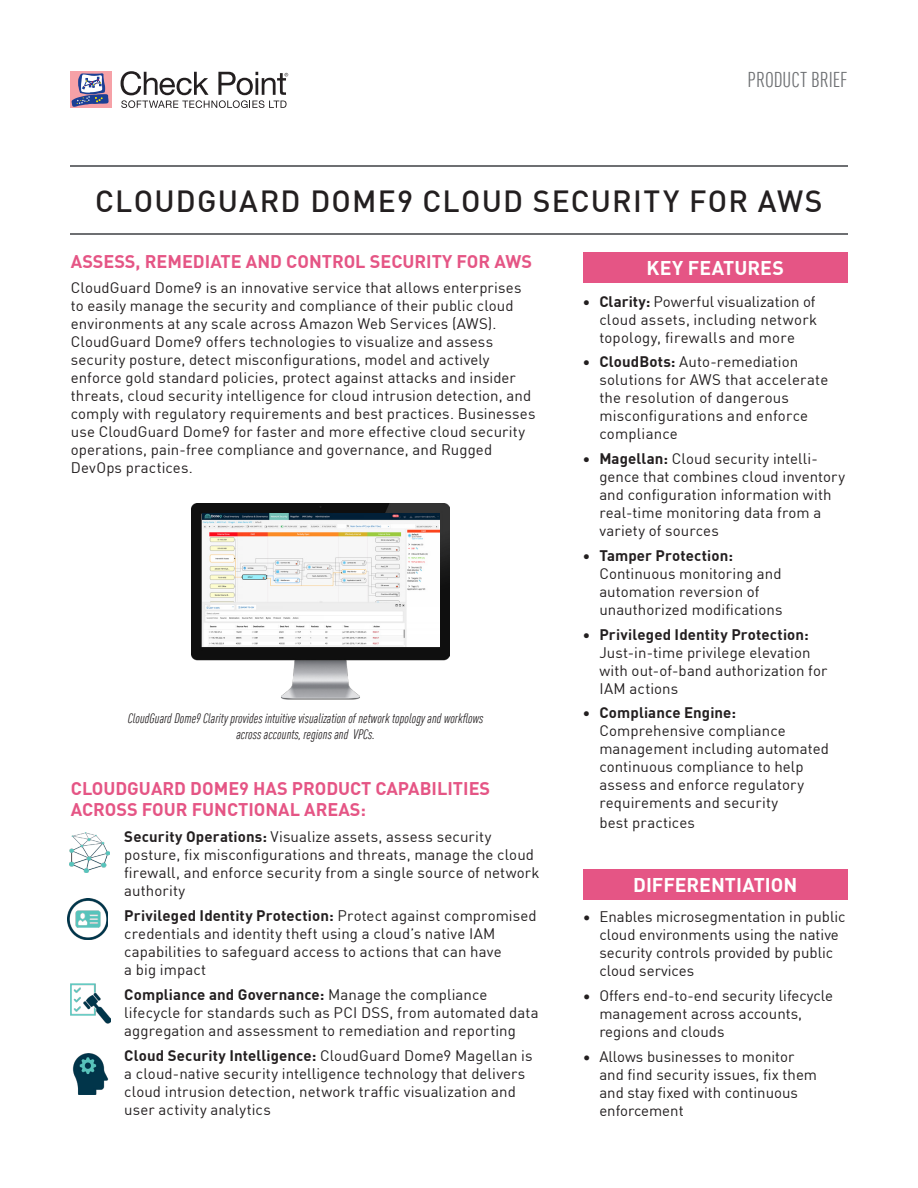
<style>
.page{position:relative;width:918px;height:1188px;background:#fff}
.page>*{position:absolute;margin:0;border:0;box-sizing:border-box;transform-origin:0 0}
.t1{font:500 30px "DIN Pro";letter-spacing:.04em;color:#231f20}
.t2{font:condensed 21px "DIN Pro";letter-spacing:-.005em;color:#6d6f72}
.t3{font:700 19.5px "DIN Pro";color:#fff}
.t4{font:700 18px/21px "DIN Pro";color:#e55585}
.t5{font:15px/18px "DIN Pro";letter-spacing:.005em;color:#231f20}
.t6{font:italic condensed 13.5px/16.2px "DIN Pro";letter-spacing:.005em;color:#231f20;text-align:center}
.s1{font-weight:700}
</style>
<div class="page">
<img style="left:192px;top:503px;width:257px;height:197px">
<img style="left:202px;top:514px;width:237px;height:133px">
<div style="left:583px;top:252px;width:265px;height:31px;background:#e55585"></div>
<hr style="left:70px;top:165px;width:778px;height:1px;background:#6d6f72">
<hr style="left:70px;top:233px;width:778px;height:2px;background:#6d6f72">
<div style="left:583px;top:869px;width:265px;height:31px;background:#e55585"></div>
<img style="left:69px;top:833px;width:40px;height:40px">
<img style="left:68px;top:899px;width:40px;height:40px">
<img style="left:71px;top:984px;width:40px;height:40px">
<img style="left:72px;top:1053px;width:37px;height:41px">
<div style="left:70px;top:72px;width:41px;height:36px;background:#f6a1a7"></div>
<svg style="left:71px;top:73px;width:38px;height:34px"></svg>
<svg style="left:121px;top:71px;width:167px;height:37px"></svg>
<p class="t2" style="left:748px;top:65px;width:102px">PRODUCT BRIEF</p>
<p class="t1" style="left:95px;top:178px;width:729px">CLOUDGUARD DOME9 CLOUD SECURITY FOR AWS</p>
<p class="t4" style="left:71px;top:250px;width:463px">ASSESS, REMEDIATE AND CONTROL SECURITY FOR AWS</p>
<p class="t5" style="left:71px;top:277px;width:466px">CloudGuard Dome9 is an innovative service that allows enterprises to easily manage the security and compliance of their public cloud environments at any scale across Amazon Web Services (AWS).<br>CloudGuard Dome9 offers technologies to visualize and assess security posture, detect misconfigurations, model and actively enforce gold standard policies, protect against attacks and insider threats, cloud security intelligence for cloud intrusion detection, and comply with regulatory requirements and best practices. Businesses use CloudGuard Dome9 for faster and more effective cloud security operations, pain-free compliance and governance, and Rugged DevOps practices.</p>
<p class="t6" style="left:128px;top:709px;width:357px">CloudGuard Dome9 Clarity provides intuitive visualization of network topology and workflows across accounts, regions and VPCs.</p>
<p class="t4" style="left:71px;top:776px;width:421px">CLOUDGUARD DOME9 HAS PRODUCT CAPABILITIES<br>ACROSS FOUR FUNCTIONAL AREAS:</p>
<p class="t5" style="left:124px;top:827px;width:417px"><span class="s1">Security Operations:</span> Visualize assets, assess security posture, fix misconfigurations and threats, manage the cloud firewall, and enforce security from a single source of network authority</p>
<p class="t5" style="left:124px;top:906px;width:414px"><span class="s1">Privileged Identity Protection:</span> Protect against compromised credentials and identity theft using a cloud’s native IAM capabilities to safeguard access to actions that can have<br>a big impact</p>
<p class="t5" style="left:124px;top:985px;width:416px"><span class="s1">Compliance and Governance:</span> Manage the compliance lifecycle for standards such as PCI DSS, from automated data aggregation and assessment to remediation and reporting</p>
<p class="t5" style="left:124px;top:1045px;width:410px"><span class="s1">Cloud Security Intelligence:</span> CloudGuard Dome9 Magellan is a cloud-native security intelligence technology that delivers cloud intrusion detection, network traffic visualization and user activity analytics</p>
<p class="t3" style="left:647px;top:253px;width:139px">KEY FEATURES</p>
<p class="t5" style="left:599px;top:291px;width:219px;text-align:justify;text-indent:-16px"><span class="s1">• Clarity:</span> Powerful visualization of cloud assets, including network topology, firewalls and more</p>
<p class="t5" style="left:599px;top:352px;width:230px;text-indent:-16px"><span class="s1">• CloudBots:</span> Auto-remediation solutions for AWS that accelerate the resolution of dangerous misconfigurations and enforce compliance</p>
<p class="t5" style="left:599px;top:449px;width:247px;text-indent:-16px"><span class="s1">• Magellan:</span> Cloud security intelli&shy;gence that combines cloud inventory and configuration information with real-time monitoring data from a variety of sources</p>
<p class="t5" style="left:599px;top:545px;width:185px;text-indent:-16px"><span class="s1">• Tamper Protection:<br></span>Continuous monitoring and automation reversion of unauthorized modifications</p>
<p class="t5" style="left:599px;top:624px;width:230px;text-indent:-16px"><span class="s1">• Privileged Identity Protection:<br></span>Just-in-time privilege elevation with out-of-band authorization for<br>IAM actions</p>
<p class="t5" style="left:599px;top:703px;width:231px;text-indent:-16px"><span class="s1">• Compliance Engine:<br></span>Comprehensive compliance management including automated continuous compliance to help assess and enforce regulatory requirements and security</p>
<p class="t5" style="left:599px;top:812px;width:97px">best practices</p>
<p class="t3" style="left:633px;top:870px;width:166px">DIFFERENTIATION</p>
<p class="t5" style="left:599px;top:907px;width:248px;text-indent:-16px">• Enables microsegmentation in public cloud environments using the native security controls provided by public cloud services</p>
<p class="t5" style="left:599px;top:986px;width:235px;text-indent:-16px">• Offers end-to-end security lifecycle management across accounts, regions and clouds</p>
<p class="t5" style="left:599px;top:1046px;width:219px;text-indent:-16px">• Allows businesses to monitor and find security issues, fix them and stay fixed with continuous enforcement</p>
</div>
